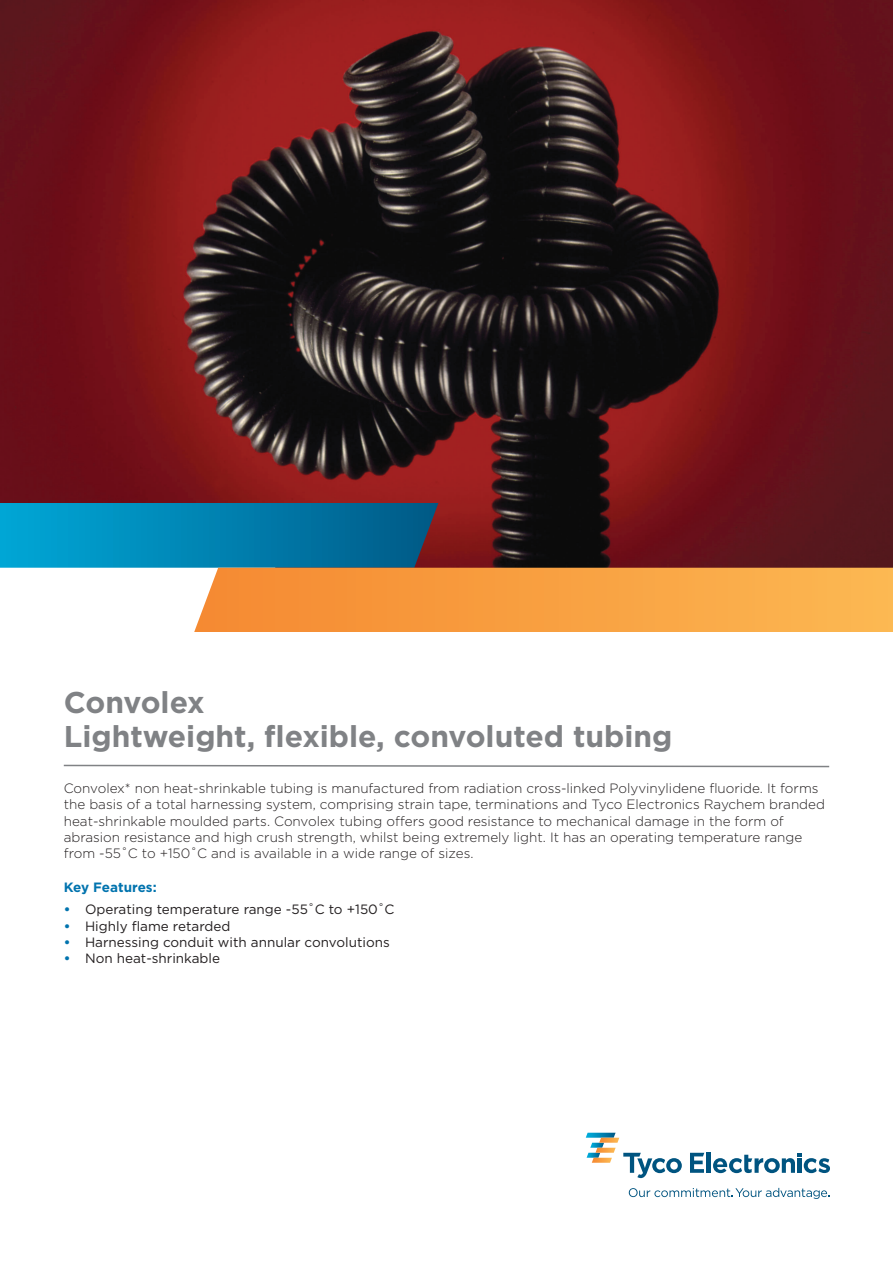
<style>
.page{position:relative;width:893px;height:1263px;background:#fff}
.page>*{position:absolute;margin:0;border:0;box-sizing:border-box;transform-origin:0 0}
.t1{font:700 30px/34.5px "Gotham";color:#808285}
.t2{font:300 13.5px/16.2px "Gotham";color:#231f20}
.t3{font:13.5px "Gotham";color:#231f20}
.t4{font:700 13.5px "Gotham";color:#0073ae}
.s1{font-weight:700;color:#0073ae}
</style>
<div class="page">
<img style="left:0;top:0;width:893px;height:504px">
<svg style="left:0;top:504px;width:893px;height:127px;background:#927f67"></svg>
<svg style="left:63px;top:764px;width:767px;height:4px"></svg>
<svg style="left:690px;top:1153px;width:14px;height:20px"></svg>
<hr style="left:707px;top:1153px;width:4px;height:20px;background:#005480">
<svg style="left:713px;top:1153px;width:117px;height:20px"></svg>
<svg style="left:629px;top:1188px;width:200px;height:11px"></svg>
<svg style="left:586px;top:1133px;width:96px;height:45px"></svg>
<h1 class="t1" style="left:64px;top:687px;width:610px">Convolex<br>Lightweight, flexible, convoluted tubing</h1>
<p class="t2" style="left:64px;top:781px;width:763px">Convolex* non heat-shrinkable tubing is manufactured from radiation cross-linked Polyvinylidene fluoride. It forms the basis of a total harnessing system, comprising strain tape, terminations and Tyco Electronics Raychem branded heat-shrinkable moulded parts. Convolex tubing offers good resistance to mechanical damage in the form of abrasion resistance and high crush strength, whilst being extremely light. It has an operating temperature range from -55˚C to +150˚C and is available in a wide range of sizes.</p>
<p class="t4" style="left:64px;top:882px;width:94px">Key Features:</p>
<p class="t3" style="left:64px;top:904px;width:332px"><span class="s1">•</span> Operating temperature range -55˚C to +150˚C</p>
<p class="t3" style="left:64px;top:921px;width:168px"><span class="s1">•</span> Highly flame retarded</p>
<p class="t3" style="left:64px;top:937px;width:327px"><span class="s1">•</span> Harnessing conduit with annular convolutions</p>
<p class="t3" style="left:64px;top:953px;width:158px"><span class="s1">•</span> Non heat-shrinkable</p>
</div>
